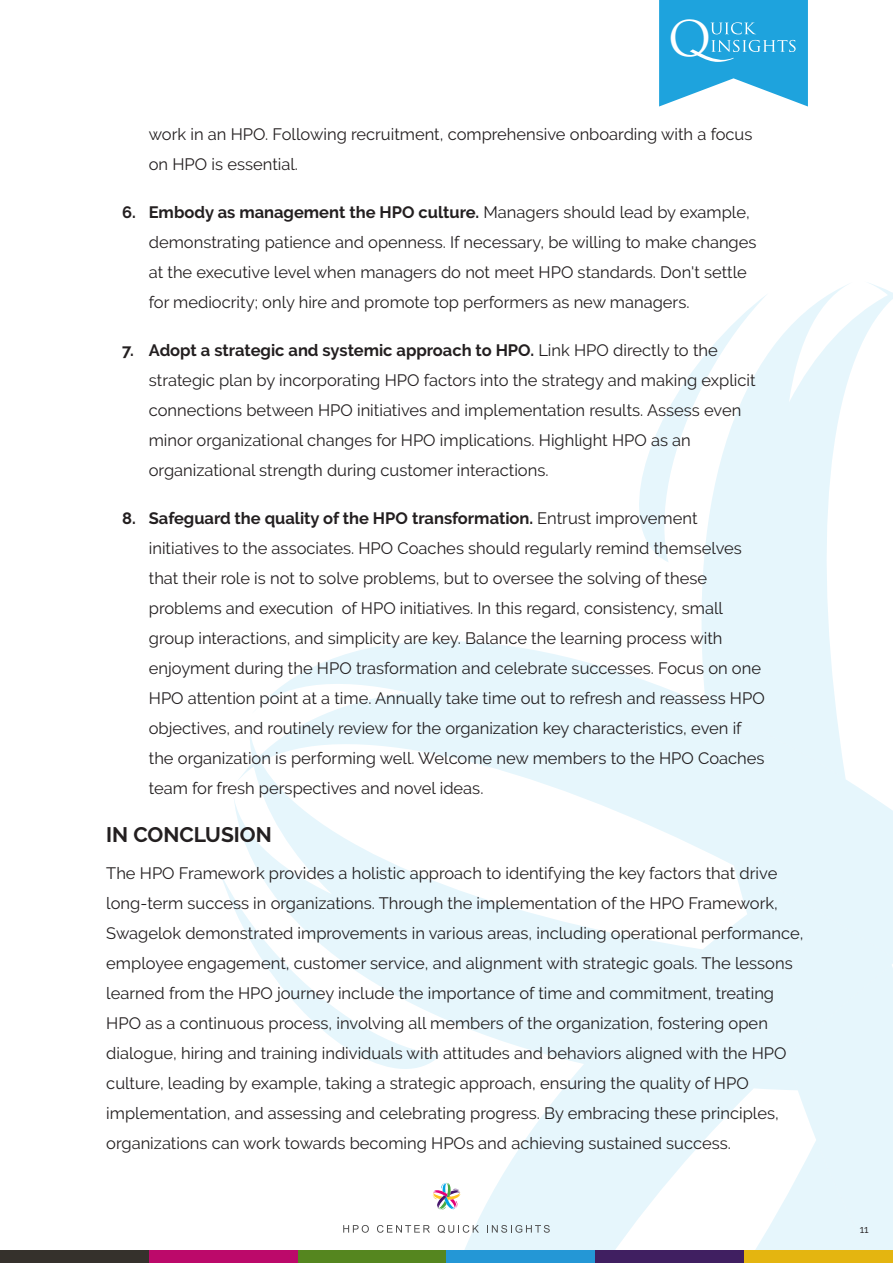
<style>
.page{position:relative;width:893px;height:1263px;background:#fff}
.page>*{position:absolute;margin:0;border:0;box-sizing:border-box;transform-origin:0 0}
.t1{font:47.85px "Trajan Pro";color:#fff}
.t2{font:700 21px "Raleway";color:#231f20}
.t3{font:16.5px/30px "Raleway";color:#231f20}
.t4{font:10.5px "Raleway";color:#231f20}
.s1{font-weight:700}
</style>
<div class="page">
<svg style="left:659px;top:0;width:149px;height:107px;background:#43b2e2"></svg>
<svg style="left:437px;top:962px;width:182px;height:288px;fill:#e6f6fc"></svg>
<svg style="left:234px;top:641px;width:385px;height:321px"></svg>
<svg style="left:619px;top:283px;width:274px;height:967px"></svg>
<svg style="left:221px;top:871px;width:220px;height:217px"></svg>
<div style="left:0;top:1250px;width:149px;height:13px;background:#35312c"></div>
<div style="left:149px;top:1250px;width:149px;height:13px;background:#bc096a"></div>
<div style="left:298px;top:1250px;width:148px;height:13px;background:#55861f"></div>
<div style="left:446px;top:1250px;width:149px;height:13px;background:#2497d6"></div>
<div style="left:595px;top:1250px;width:149px;height:13px;background:#401f61"></div>
<div style="left:744px;top:1250px;width:149px;height:13px;background:#e4b510"></div>
<svg style="left:343px;top:1225px;width:26px;height:8px"></svg>
<svg style="left:377px;top:1225px;width:53px;height:8px"></svg>
<svg style="left:438px;top:1225px;width:41px;height:8px"></svg>
<svg style="left:487px;top:1225px;width:63px;height:8px"></svg>
<div style="left:428px;top:1177px;width:37px;height:38px;background:#fff;border-radius:50%"></div>
<svg style="left:432px;top:1182px;width:29px;height:28px"></svg>
<h1 class="t1" style="left:668px;top:20px;width:45px">O</h1>
<p class="t3" style="left:149px;top:119px;width:605px">work in an HPO. Following recruitment, comprehensive onboarding with a focus on HPO is essential.</p>
<p class="t3" style="left:149px;top:197px;width:609px;text-indent:-27px"><span class="s1">6. Embody as management the HPO culture.</span> Managers should lead by example, demonstrating patience and openness. If necessary, be willing to make changes at the executive level when managers do not meet HPO standards. Don't settle for mediocrity; only hire and promote top performers as new managers.</p>
<p class="t3" style="left:149px;top:335px;width:608px;text-indent:-27px"><span class="s1">7. Adopt a strategic and systemic approach to HPO.</span> Link HPO directly to the strategic plan by incorporating HPO factors into the strategy and making explicit connections between HPO initiatives and implementation results. Assess even minor organizational changes for HPO implications. Highlight HPO as an organizational strength during customer interactions.</p>
<p class="t3" style="left:149px;top:503px;width:617px;text-indent:-27px"><span class="s1">8. Safeguard the quality of the HPO transformation.</span> Entrust improvement initiatives to the associates. HPO Coaches should regularly remind themselves that their role is not to solve problems, but to oversee the solving of these problems and execution of HPO initiatives. In this regard, consistency, small group interactions, and simplicity are key. Balance the learning process with enjoyment during the HPO trasformation and celebrate successes. Focus on one HPO attention point at a time. Annually take time out to refresh and reassess HPO objectives, and routinely review for the organization key characteristics, even if the organization is performing well. Welcome new members to the HPO Coaches team for fresh perspectives and novel ideas.</p>
<p class="t2" style="left:106px;top:822px;width:167px">IN CONCLUSION</p>
<p class="t3" style="left:106px;top:858px;width:699px">The HPO Framework provides a holistic approach to identifying the key factors that drive long-term success in organizations. Through the implementation of the HPO Framework, Swagelok demonstrated improvements in various areas, including operational performance, employee engagement, customer service, and alignment with strategic goals. The lessons learned from the HPO journey include the importance of time and commitment, treating HPO as a continuous process, involving all members of the organization, fostering open dialogue, hiring and training individuals with attitudes and behaviors aligned with the HPO culture, leading by example, taking a strategic approach, ensuring the quality of HPO implementation, and assessing and celebrating progress. By embracing these principles, organizations can work towards becoming HPOs and achieving sustained success.</p>
<p class="t4" style="left:860px;top:1223px;width:10px">11</p>
</div>
